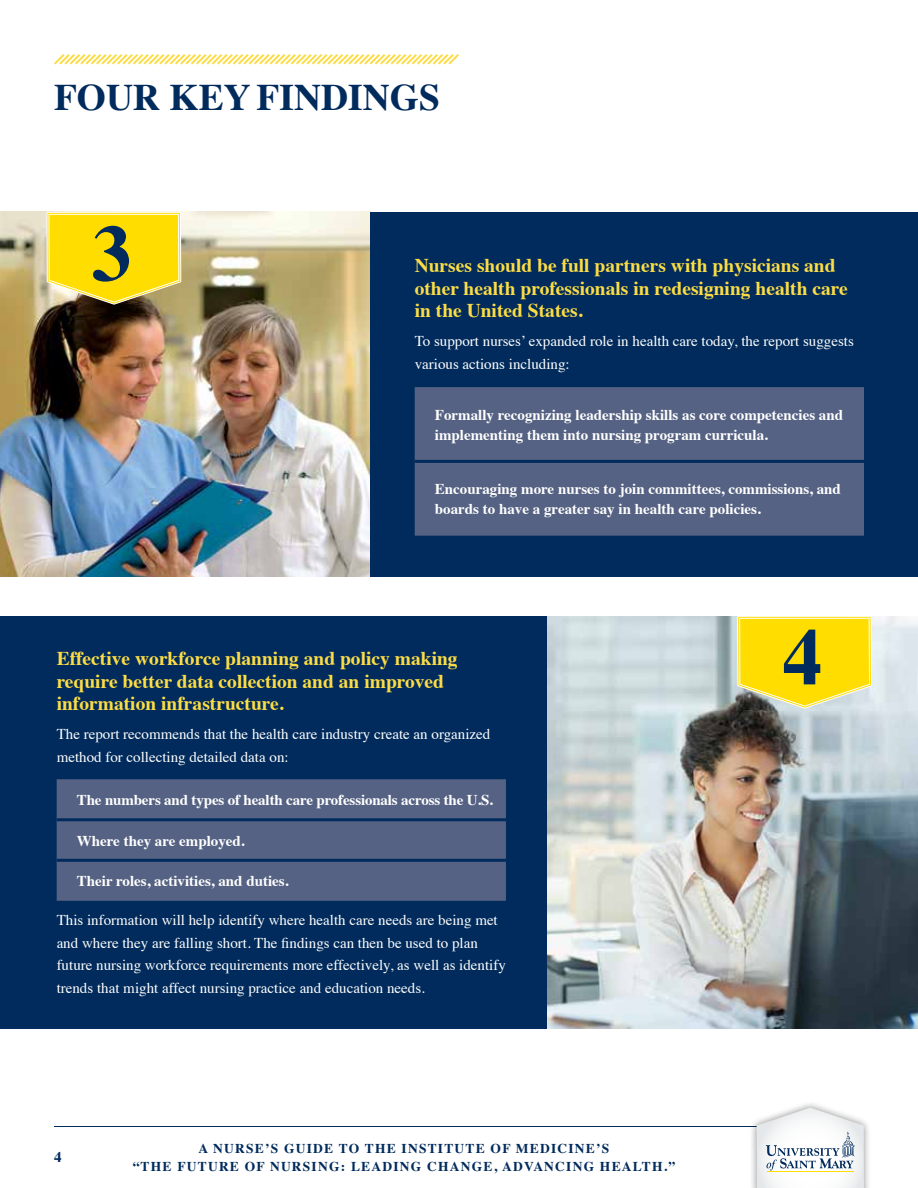
<style>
.page{position:relative;width:918px;height:1188px;background:#fff}
.page>*{position:absolute;margin:0;border:0;box-sizing:border-box;transform-origin:0 0}
.t1{font:700 79.65px "Times";color:#002b5c}
.t2{font:700 37.5px "Times";color:#002b5c}
.t3{font:700 19.5px/22.5px "Times";color:#fcdc45}
.t4{font:15px/22.5px "Times";color:#fff}
.t5{font:700 15px/19.5px "Times";color:#fff}
.t6{font:700 15px "Times";color:#002b5c}
.t7{font:700 13.5px/18px "Times";letter-spacing:.09em;color:#002b5c}
</style>
<div class="page">
<img style="left:0;top:212px;width:370px;height:365px">
<div style="left:0;top:616px;width:548px;height:413px;background:#002b5c"></div>
<div style="left:370px;top:212px;width:548px;height:365px;background:#002b5c"></div>
<img style="left:548px;top:616px;width:370px;height:413px">
<div style="left:415px;top:387px;width:321px;height:149px;background:#556283"></div>
<hr style="left:415px;top:460px;width:449px;height:3px;background:#002b5c">
<div style="left:57px;top:779px;width:449px;height:122px;background:#556283"></div>
<hr style="left:57px;top:818px;width:449px;height:3px;background:#002b5c">
<hr style="left:57px;top:859px;width:449px;height:3px;background:#002b5c">
<svg style="left:46px;top:54px;width:413px;height:251px"></svg>
<img style="left:48px;top:213px;width:132px;height:364px">
<svg style="left:736px;top:387px;width:137px;height:322px"></svg>
<img style="left:739px;top:617px;width:131px;height:371px">
<hr style="left:54px;top:1126px;width:733px;height:1px;background:#002b5c">
<div style="left:749px;top:1100px;width:123px;height:88px;background:#000;opacity:.42"></div>
<svg style="left:757px;top:1108px;width:107px;height:80px"></svg>
<h2 class="t2" style="left:54px;top:62px;width:387px">Four Key Findings</h2>
<h1 class="t1" style="left:92px;top:177px;width:41px">3</h1>
<h3 class="t3" style="left:415px;top:252px;width:435px">Nurses should be full partners with physicians and other health professionals in redesigning health care in the United States.</h3>
<p class="t4" style="left:415px;top:329px;width:441px">To support nurses’ expanded role in health care today, the report suggests various actions including:</p>
<p class="t5" style="left:435px;top:404px;width:410px">Formally recognizing leadership skills as core competencies and implementing them into nursing program curricula.</p>
<p class="t5" style="left:435px;top:478px;width:407px">Encouraging more nurses to join committees, commissions, and boards to have a greater say in health care policies.</p>
<h3 class="t3" style="left:57px;top:645px;width:403px">Effective workforce planning and policy making require better data collection and an improved information infrastructure.</h3>
<p class="t4" style="left:57px;top:722px;width:435px">The report recommends that the health care industry create an organized method for collecting detailed data on:</p>
<p class="t5" style="left:77px;top:789px;width:418px">The numbers and types of health care professionals across the U.S.</p>
<p class="t5" style="left:77px;top:829px;width:169px">Where they are employed.</p>
<p class="t5" style="left:77px;top:870px;width:213px">Their roles, activities, and duties.</p>
<p class="t4" style="left:57px;top:907px;width:451px">This information will help identify where health care needs are being met and where they are falling short. The findings can then be used to plan future nursing workforce requirements more effectively, as well as identify trends that might affect nursing practice and education needs.</p>
<p class="t6" style="left:54px;top:1142px;width:9px">4</p>
<p class="t7" style="left:133px;top:1138px;width:478px;text-indent:66px">A Nurse’s Guide to the Institute of Medicine’s “The Future of Nursing : Leading Chang</p>
<p class="t7" style="left:484px;top:1156px;width:193px">e, Advancing Health.”</p>
<h1 class="t1" style="left:782px;top:581px;width:41px">4</h1>
</div>
